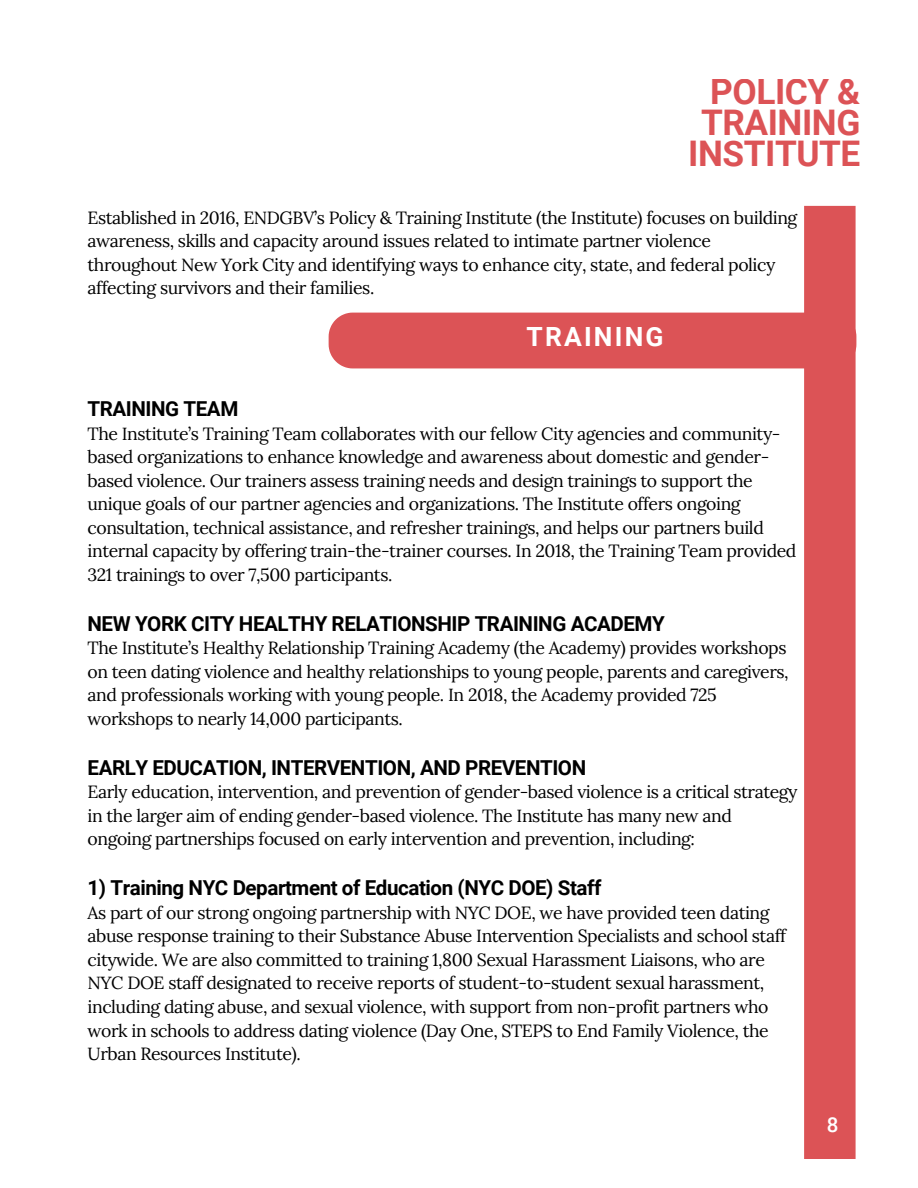
<style>
.page{position:relative;width:918px;height:1188px;background:#fff}
.page>*{position:absolute;margin:0;border:0;box-sizing:border-box;transform-origin:0 0}
.t1{font:700 35.25px/30.9px "Roboto";letter-spacing:-.015em;color:#dc5356;text-align:right}
.t2{font:700 26.4px "Roboto";letter-spacing:.085em;color:#fff}
.t3{font:700 20.55px "Roboto";letter-spacing:-.02em;color:#000}
.t4{font:500 20.55px "Roboto";color:#fff}
.t5{font:17.7px/23.5px "Lora";letter-spacing:-.025em;color:#000}
</style>
<div class="page">
<div style="left:804px;top:206px;width:52px;height:953px;background:#dc5356"></div>
<div style="left:329px;top:313px;width:527px;height:55px;background:#dc5356"></div>
<p class="t1" style="left:688px;top:75px;width:174px">POLICY &amp;<br>TRAINING<br>INSTITUTE</p>
<p class="t5" style="left:88px;top:204px;width:711px">Established in 2016, ENDGBV’s Policy &amp; Training Institute (the Institute) focuses on building awareness, skills and capacity around issues related to intimate partner violence throughout New York City and identifying ways to enhance city, state, and federal policy affecting survivors and their families.</p>
<p class="t2" style="left:526px;top:318px;width:139px">TRAINING</p>
<p class="t3" style="left:88px;top:394px;width:152px">TRAINING TEAM</p>
<p class="t5" style="left:88px;top:420px;width:710px">The Institute’s Training Team collaborates with our fellow City agencies and community&shy;based organizations to enhance knowledge and awareness about domestic and gender&shy;based violence. Our trainers assess training needs and design trainings to support the unique goals of our partner agencies and organizations. The Institute offers ongoing consultation, technical assistance, and refresher trainings, and helps our partners build internal capacity by offering train-the-trainer courses. In 2018, the Training Team provided 321 trainings to over 7,500 participants.</p>
<p class="t3" style="left:88px;top:609px;width:579px">NEW YORK CITY HEALTHY RELATIONSHIP TRAINING ACADEMY</p>
<p class="t5" style="left:88px;top:635px;width:703px">The Institute’s Healthy Relationship Training Academy (the Academy) provides workshops on teen dating violence and healthy relationships to young people, parents and caregivers, and professionals working with young people. In 2018, the Academy provided 725 workshops to nearly 14,000 participants.</p>
<p class="t3" style="left:88px;top:753px;width:500px">EARLY EDUCATION, INTERVENTION, AND PREVENTION</p>
<p class="t5" style="left:88px;top:779px;width:711px">Early education, intervention, and prevention of gender-based violence is a critical strategy in the larger aim of ending gender-based violence. The Institute has many new and ongoing partnerships focused on early intervention and prevention, including:</p>
<p class="t3" style="left:88px;top:874px;width:515px">1) Training NYC Department of Education (NYC DOE) Staff</p>
<p class="t5" style="left:88px;top:900px;width:700px">As part of our strong ongoing partnership with NYC DOE, we have provided teen dating abuse response training to their Substance Abuse Intervention Specialists and school staff citywide. We are also committed to training 1,800 Sexual Harassment Liaisons, who are NYC DOE staff designated to receive reports of student-to-student sexual harassment, including dating abuse, and sexual violence, with support from non-profit partners who work in schools to address dating violence (Day One, STEPS to End Family Violence, the Urban Resources Institute).</p>
<p class="t4" style="left:827px;top:1110px;width:13px">8</p>
</div>
